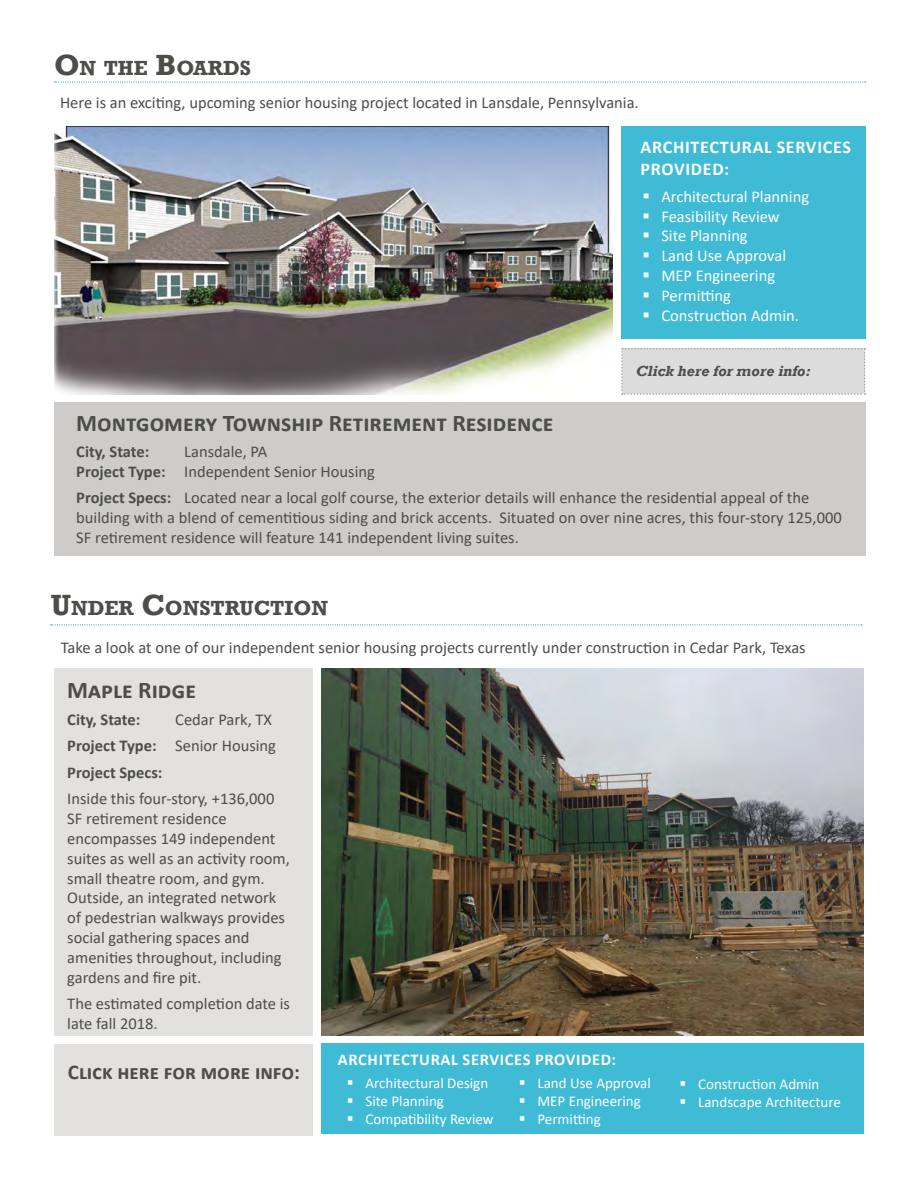
<style>
.page{position:relative;width:918px;height:1188px;background:#fff}
.page>*{position:absolute;margin:0;border:0;box-sizing:border-box;transform-origin:0 0}
.t1{font:700 24px "Calibri";color:#4d4d4a}
.Title_Header{font:700 21px "Rockwell";color:#4d4d4a}
.t2{font:700 21px "Calibri";color:#4d4d4a}
.Sidebar_Text{font:700 18px/21.6px "Calibri";letter-spacing:.04em;color:#fff}
.Content{font:16.5px/19.8px "Calibri";color:#4d4d4a}
.t3{font:16.5px "Calibri";color:#fff}
.Content-2{font:700 16.5px "Calibri";color:#4d4d4a}
.Sidebar_Text-2{font:700 16.5px "Calibri";letter-spacing:.04em;color:#fff}
.t4{font:15px "Calibri";color:#fff}
.Content-3{font:italic 700 15px "Rockwell";color:#4d4d4a}
.s1{font-size:30px}
.s2{font-weight:700}
</style>
<div class="page">
<div style="left:321px;top:1044px;width:543px;height:90px;background:#40bbd5"></div>
<svg style="left:54px;top:82px;width:812px;height:1px"></svg>
<div style="left:55px;top:668px;width:258px;height:368px;background:#e2e1e0"></div>
<div style="left:55px;top:1044px;width:258px;height:92px;background:#e2e1e0"></div>
<img style="left:321px;top:668px;width:543px;height:368px">
<div style="left:54px;top:402px;width:811px;height:154px;background:#cdcccb"></div>
<div style="left:621px;top:126px;width:244px;height:213px;background:#40bbd5"></div>
<img style="left:54px;top:126px;width:558px;height:269px">
<div style="left:621px;top:348px;width:245px;height:47px;background:#dbdcdb"></div>
<svg style="left:51px;top:624px;width:811px;height:1px"></svg>
<p class="Title_Header" style="left:54px;top:55px;width:199px"><span class="s1">O</span>N THE <span class="s1">B</span>OARDS</p>
<p class="Content" style="left:60px;top:93px;width:580px">Here is an exciting, upcoming senior housing project located in Lansdale, Pennsylvania.</p>
<p class="Sidebar_Text" style="left:641px;top:136px;width:212px">ARCHITECTURAL SERVICES<br>PROVIDED:</p>
<p class="t3" style="left:661px;top:185px;width:149px">Architectural Planning</p>
<p class="t3" style="left:661px;top:205px;width:120px">Feasibility Review</p>
<p class="t3" style="left:661px;top:224px;width:88px">Site Planning</p>
<p class="t3" style="left:661px;top:244px;width:126px">Land Use Approval</p>
<p class="t3" style="left:661px;top:264px;width:115px">MEP Engineering</p>
<p class="t3" style="left:661px;top:284px;width:71px">Permitting</p>
<p class="t3" style="left:661px;top:304px;width:139px">Construction Admin.</p>
<p class="Content-3" style="left:636px;top:362px;width:176px">Click here for more info:</p>
<p class="t1" style="left:76px;top:406px;width:479px">Montgomery Township Retirement Residence</p>
<p class="Content-2" style="left:76px;top:440px;width:75px">City, State:</p>
<p class="Content" style="left:184px;top:441px;width:85px">Lansdale, PA</p>
<p class="Content" style="left:76px;top:461px;width:300px"><span class="s2">Project Type:</span> Independent Senior Housing</p>
<p class="Content" style="left:76px;top:488px;width:767px"><span class="s2">Project Specs:</span> Located near a local golf course, the exterior details will enhance the residential appeal of the building with a blend of cementitious siding and brick accents. Situated on over nine acres, this four-story 125,000<br>SF retirement residence will feature 141 independent living suites.</p>
<p class="Title_Header" style="left:51px;top:595px;width:279px"><span class="s1">U</span>NDER <span class="s1">C</span>ONSTRUCTION</p>
<p class="Content" style="left:61px;top:638px;width:746px">Take a look at one of our independent senior housing projects currently under construction in Cedar Park, Texas</p>
<p class="t1" style="left:67px;top:673px;width:130px">Maple Ridge</p>
<p class="Content-2" style="left:67px;top:708px;width:75px">City, State:</p>
<p class="Content" style="left:175px;top:709px;width:98px">Cedar Park, TX</p>
<p class="Content" style="left:67px;top:735px;width:210px"><span class="s2">Project Type:</span> Senior Housing</p>
<p class="Content-2" style="left:67px;top:761px;width:97px">Project Specs:</p>
<p class="Content" style="left:67px;top:789px;width:224px">Inside this four-story, +136,000<br>SF retirement residence encompasses 149 independent suites as well as an activity room, small theatre room, and gym.<br>Outside, an integrated network of pedestrian walkways provides social gathering spaces and amenities throughout, including gardens and fire pit.</p>
<p class="Content" style="left:67px;top:993px;width:224px">The estimated completion date is late fall 2018.</p>
<p class="t2" style="left:68px;top:1057px;width:234px">Click here for more info:</p>
<p class="Sidebar_Text-2" style="left:338px;top:1048px;width:280px">ARCHITECTURAL SERVICES PROVIDED:</p>
<p class="t4" style="left:365px;top:1073px;width:124px">Architectural Design</p>
<p class="t4" style="left:365px;top:1091px;width:80px">Site Planning</p>
<p class="t4" style="left:365px;top:1109px;width:130px">Compatibility Review</p>
<p class="t4" style="left:537px;top:1073px;width:115px">Land Use Approval</p>
<p class="t4" style="left:537px;top:1091px;width:105px">MEP Engineering</p>
<p class="t4" style="left:537px;top:1109px;width:65px">Permitting</p>
<p class="t4" style="left:698px;top:1074px;width:123px">Construction Admin</p>
<p class="t4" style="left:698px;top:1092px;width:144px">Landscape Architecture</p>
</div>
